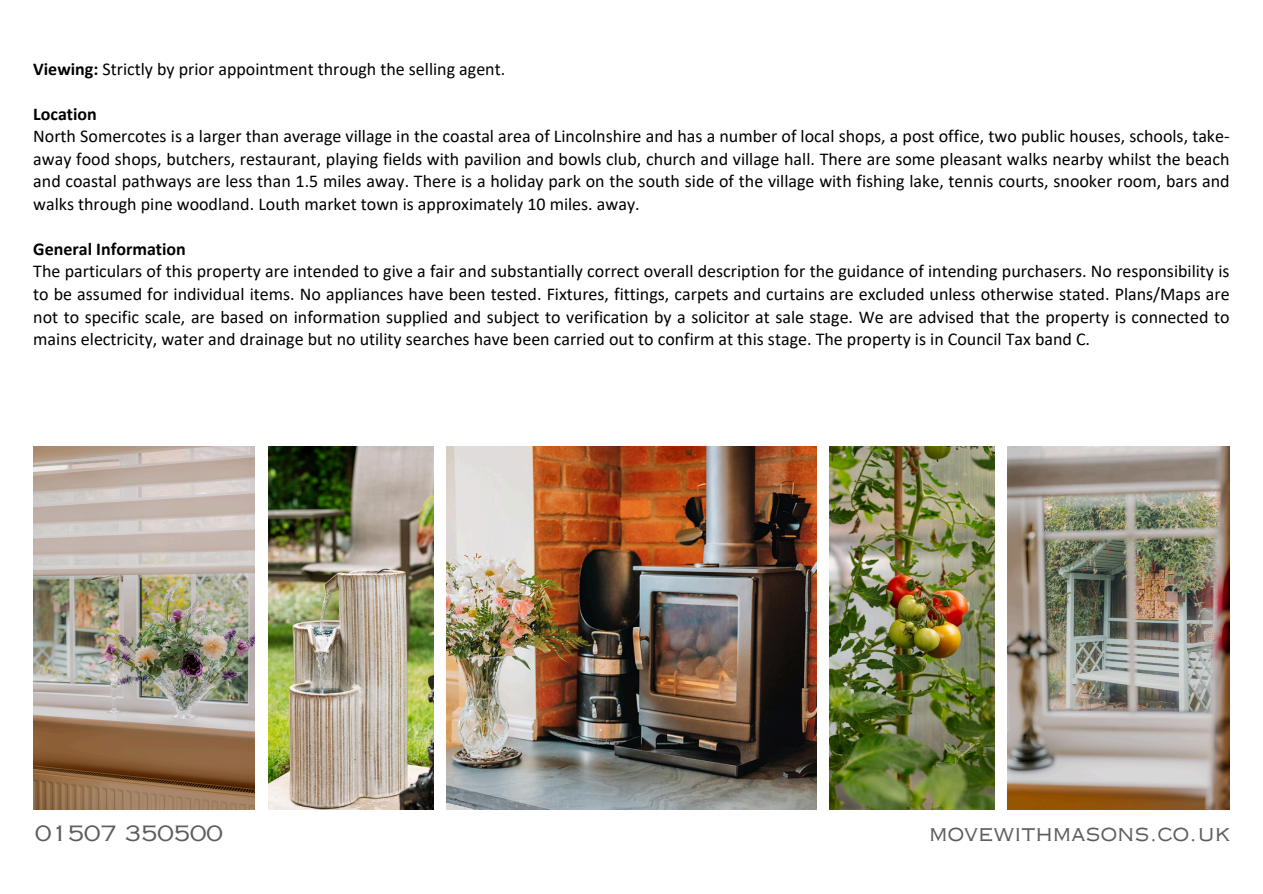
<style>
.page{position:relative;width:1263px;height:894px;background:#fff}
.page>*{position:absolute;margin:0;border:0;box-sizing:border-box;transform-origin:0 0}
.t1{font:21px "Copperplate Gothic LT Pro 32 AB";color:#5d5d5b}
.t2{font:18px/22.5px "Calibri";color:#000;text-align:justify}
.t3{font:700 18px "Calibri";color:#000}
.s1{font-weight:700}
</style>
<div class="page">
<img style="left:33px;top:446px;width:222px;height:363px">
<img style="left:269px;top:446px;width:164px;height:363px">
<img style="left:447px;top:446px;width:369px;height:363px">
<img style="left:830px;top:446px;width:164px;height:363px">
<img style="left:1008px;top:446px;width:221px;height:363px">
<p class="t2" style="left:33px;top:59px;width:473px"><span class="s1">Viewing:</span> Strictly by prior appointment through the selling agent.</p>
<p class="t3" style="left:33px;top:106px;width:65px">Location</p>
<p class="t2" style="left:33px;top:127px;width:1198px">North Somercotes is a larger than average village in the coastal area of Lincolnshire and has a number of local shops, a post office, two public houses, schools, take&shy;away food shops, butchers, restaurant, playing fields with pavilion and bowls club, church and village hall. There are some pleasant walks nearby whilst the beach and coastal pathways are less than 1.5 miles away. There is a holiday park on the south side of the village with fishing lake, tennis courts, snooker room, bars and walks through pine woodland. Louth market town is approximately 10 miles. away.</p>
<p class="t3" style="left:33px;top:241px;width:154px">General Information</p>
<p class="t2" style="left:33px;top:262px;width:1198px">The particulars of this property are intended to give a fair and substantially correct overall description for the guidance of intending purchasers. No responsibility is to be assumed for individual items. No appliances have been tested. Fixtures, fittings, carpets and curtains are excluded unless otherwise stated. Plans/Maps are not to specific scale, are based on information supplied and subject to verification by a solicitor at sale stage. We are advised that the property is connected to mains electricity, water and drainage but no utility searches have been carried out to confirm at this stage. The property is in Council Tax band C.</p>
<p class="t1" style="left:35px;top:825px;width:189px">01507 350500</p>
<p class="t1" style="left:929px;top:825px;width:302px">MOVEWITHMASONS.CO.UK</p>
</div>
